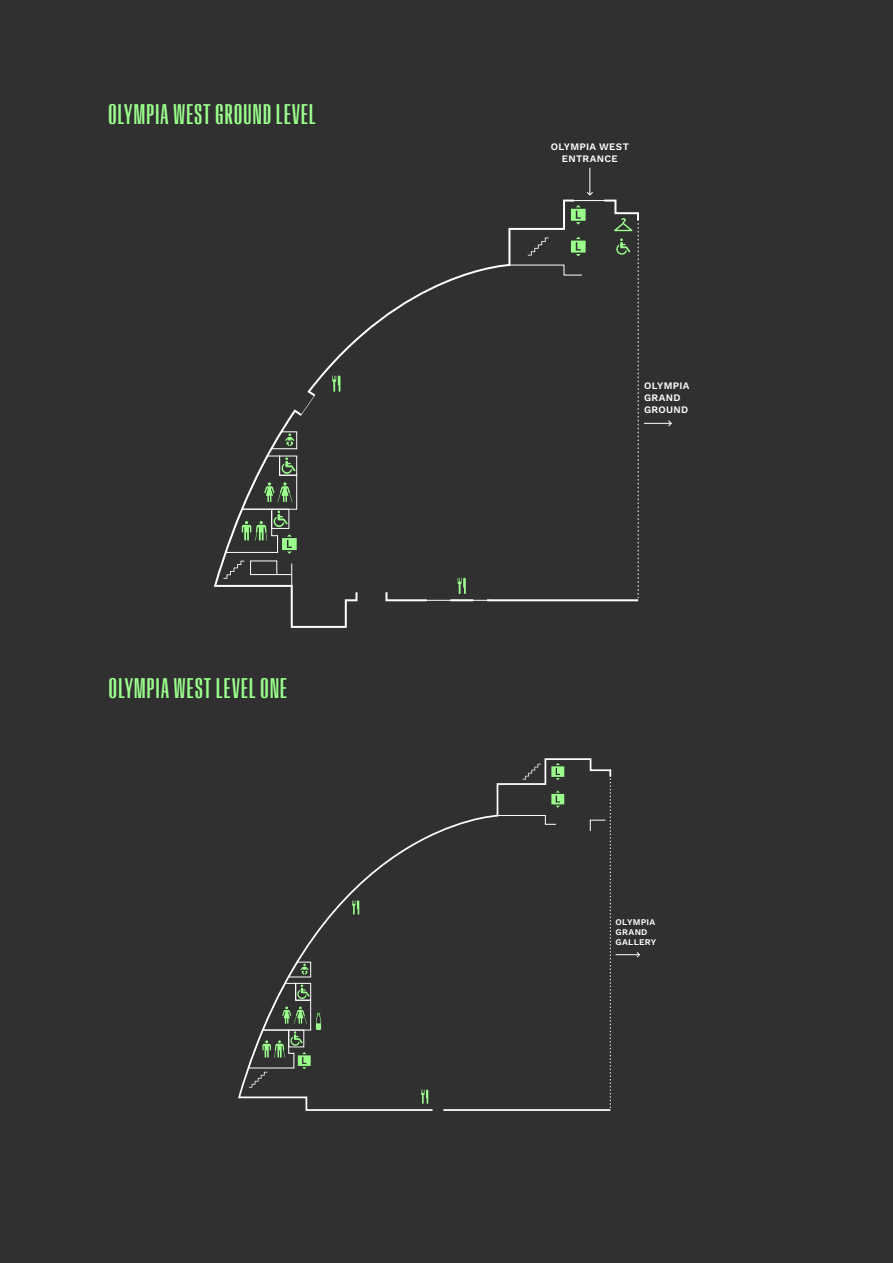
<style>
.page{position:relative;width:893px;height:1263px;background:#303030}
.page>*{position:absolute;margin:0;border:0;box-sizing:border-box;transform-origin:0 0}
.t1{font:27px "Antarctica U Cn Mdium Contrast";letter-spacing:.05em;color:#9bff8c}
.t2{font:600 9.9px/11.9px "Work Sans";letter-spacing:.03em;color:#fff}
.t3{font:600 8.7px/10.5px "Work Sans";letter-spacing:.03em;color:#fff}
</style>
<div class="page">
<svg style="left:321px;top:199px;width:255px;height:176px"></svg>
<svg style="left:508px;top:265px;width:74px;height:11px"></svg>
<hr style="left:427px;top:600px;width:64px;height:1px;background:#fff">
<svg style="left:385px;top:592px;width:44px;height:10px"></svg>
<hr style="left:450px;top:599px;width:23px;height:2px;background:#fff">
<hr style="left:487px;top:599px;width:151px;height:2px;background:#fff">
<hr style="left:573px;top:200px;width:32px;height:1px;background:#fff">
<svg style="left:571px;top:205px;width:15px;height:20px"></svg>
<svg style="left:571px;top:237px;width:15px;height:19px"></svg>
<svg style="left:528px;top:238px;width:21px;height:18px"></svg>
<svg style="left:458px;top:578px;width:8px;height:16px"></svg>
<svg style="left:213px;top:375px;width:145px;height:253px"></svg>
<svg style="left:602px;top:199px;width:70px;height:399px"></svg>
<svg style="left:586px;top:168px;width:7px;height:28px"></svg>
<svg style="left:238px;top:758px;width:374px;height:353px"></svg>
<hr style="left:443px;top:1109px;width:167px;height:2px;background:#fff">
<svg style="left:497px;top:815px;width:59px;height:10px"></svg>
<svg style="left:523px;top:764px;width:18px;height:15px"></svg>
<svg style="left:551px;top:763px;width:13px;height:17px"></svg>
<svg style="left:551px;top:790px;width:13px;height:18px"></svg>
<svg style="left:421px;top:1089px;width:7px;height:15px"></svg>
<svg style="left:352px;top:900px;width:7px;height:15px"></svg>
<svg style="left:288px;top:962px;width:23px;height:15px"></svg>
<svg style="left:590px;top:778px;width:50px;height:330px"></svg>
<svg style="left:248px;top:983px;width:73px;height:104px"></svg>
<p class="t1" style="left:108px;top:98px;width:209px">OLYMPIA WEST GROUND LEVEL</p>
<p class="t1" style="left:109px;top:672px;width:180px">OLYMPIA WEST LEVEL ONE</p>
<p class="t2" style="left:551px;top:140px;width:80px;text-align:center">OLYMPIA WEST<br>ENTRANCE</p>
<p class="t2" style="left:644px;top:379px;width:47px">OLYMPIA<br>GRAND<br>GROUND</p>
<p class="t3" style="left:616px;top:916px;width:42px">OLYMPIA<br>GRAND<br>GALLERY</p>
</div>
